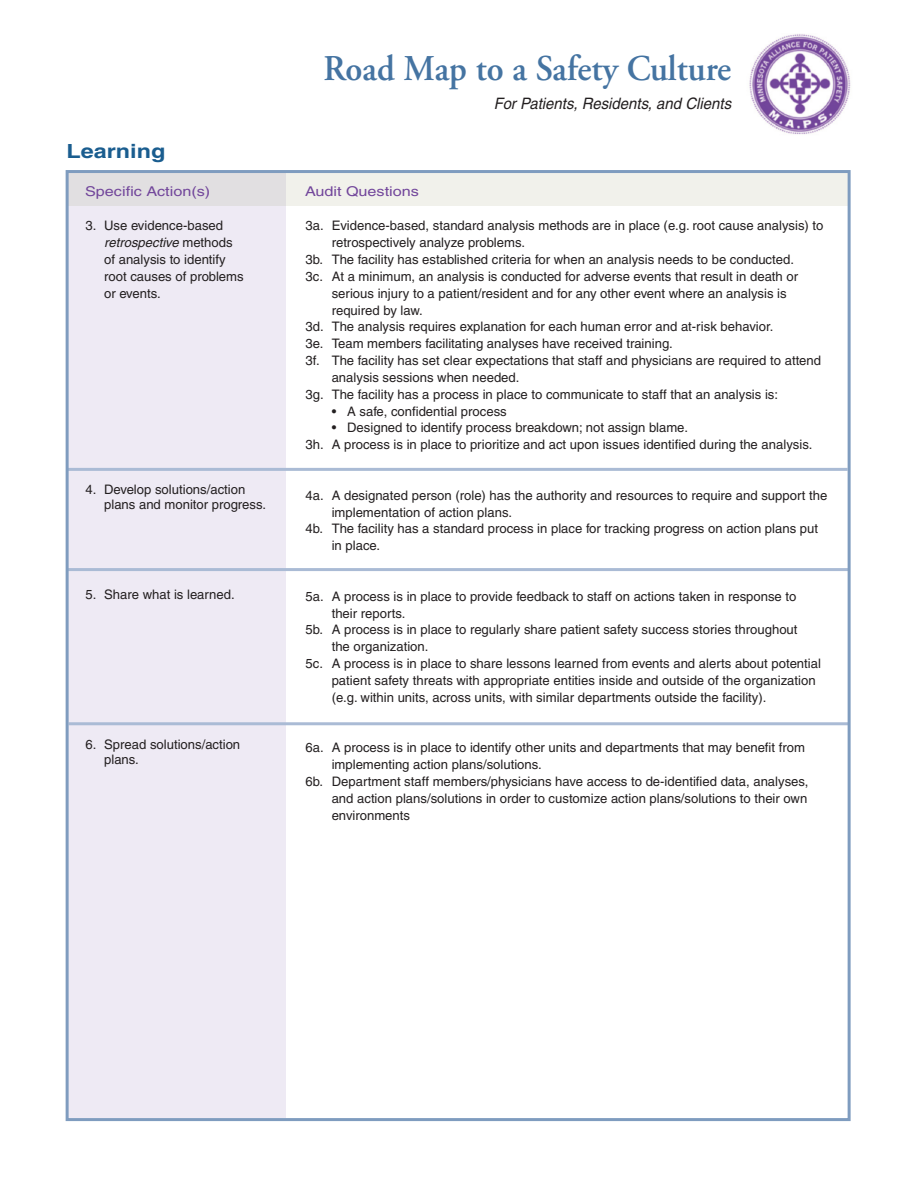
<style>
.page{position:relative;width:918px;height:1188px;background:#fff}
.page>*{position:absolute;margin:0;border:0;box-sizing:border-box;transform-origin:0 0}
.t1{font:600 36.15px "Adobe Garamond";color:#4574a2;scale:.95 1}
.t2{font:700 19.5px "Helvetica";color:#1a5d8f;scale:1.2 1}
.t3{font:italic 15.75px "Helvetica";color:#231f20;scale:.95 1}
.t4{font:13.5px "Helvetica";color:#72469b;scale:1.2 1}
._2012_indent_copy{font:13.05px/16.8px "Helvetica";color:#231f20}
.new_indent{font:13.05px/16.8px "Helvetica";color:#231f20}
.s1{font-style:italic}
</style>
<div class="page">
<div style="left:68px;top:172px;width:217px;height:946px;background:#eeeaf4"></div>
<div style="left:67px;top:173px;width:781px;height:32px;background:linear-gradient(to right,#e3e1e2,#f6f7ee)"></div>
<img style="left:749px;top:34px;width:102px;height:100px">
<hr style="left:67px;top:468px;width:781px;height:3px;background:#aabbd5">
<hr style="left:68px;top:568px;width:780px;height:3px;background:#aabbd5">
<hr style="left:69px;top:722px;width:780px;height:3px;background:#aabbd5">
<p class="t2" style="left:67px;top:140px;width:84px">Learning</p>
<p class="t1" style="left:323px;top:49px;width:431px">Road Map to a Safety Culture</p>
<p class="t3" style="left:494px;top:94px;width:251px">For Patients, Residents, and Clients</p>
<p class="t4" style="left:85px;top:184px;width:106px">Specific Action(s)</p>
<p class="t4" style="left:305px;top:184px;width:96px">Audit Questions</p>
<p class="new_indent" style="left:104px;top:217px;width:141px;text-indent:-19px">3. Use evidence-based <span class="s1">retrospective</span> methods of analysis to identify root causes of problems or events.</p>
<p class="new_indent" style="left:104px;top:482px;width:163px;line-height:15px;text-indent:-19px">4. Develop solutions/action plans and monitor progress.</p>
<p class="new_indent" style="left:85px;top:586px;width:151px">5. Share what is learned.</p>
<p class="new_indent" style="left:104px;top:737px;width:138px;line-height:15px;text-indent:-19px">6. Spread solutions/action plans.</p>
<p class="_2012_indent_copy" style="left:332px;top:217px;width:493px;text-indent:-26px">3a. Evidence-based, standard analysis methods are in place (e.g. root cause analysis) to retrospectively analyze problems.</p>
<p class="_2012_indent_copy" style="left:306px;top:251px;width:490px">3b. The facility has established criteria for when an analysis needs to be conducted.</p>
<p class="_2012_indent_copy" style="left:332px;top:268px;width:468px;text-indent:-26px">3c. At a minimum, an analysis is conducted for adverse events that result in death or serious injury to a patient/resident and for any other event where an analysis is required by law.</p>
<p class="_2012_indent_copy" style="left:306px;top:318px;width:469px">3d. The analysis requires explanation for each human error and at-risk behavior.</p>
<p class="_2012_indent_copy" style="left:306px;top:335px;width:369px">3e. Team members facilitating analyses have received training.</p>
<p class="_2012_indent_copy" style="left:332px;top:352px;width:491px;text-indent:-26px">3f. The facility has set clear expectations that staff and physicians are required to attend analysis sessions when needed.</p>
<p class="_2012_indent_copy" style="left:306px;top:386px;width:474px">3g. The facility has a process in place to communicate to staff that an analysis is:</p>
<p class="_2012_indent_copy" style="left:332px;top:403px;width:177px">• A safe, confidential process</p>
<p class="_2012_indent_copy" style="left:332px;top:419px;width:358px">• Designed to identify process breakdown; not assign blame.</p>
<p class="_2012_indent_copy" style="left:306px;top:436px;width:508px">3h. A process is in place to prioritize and act upon issues identified during the analysis.</p>
<p class="_2012_indent_copy" style="left:332px;top:487px;width:497px;text-indent:-26px">4a. A designated person (role) has the authority and resources to require and support the implementation of action plans.</p>
<p class="_2012_indent_copy" style="left:332px;top:520px;width:488px;text-indent:-26px">4b. The facility has a standard process in place for tracking progress on action plans put in place.</p>
<p class="_2012_indent_copy" style="left:332px;top:588px;width:466px;text-indent:-26px">5a. A process is in place to provide feedback to staff on actions taken in response to their reports.</p>
<p class="_2012_indent_copy" style="left:332px;top:621px;width:467px;text-indent:-26px">5b. A process is in place to regularly share patient safety success stories throughout the organization.</p>
<p class="_2012_indent_copy" style="left:332px;top:655px;width:491px;text-indent:-26px">5c. A process is in place to share lessons learned from events and alerts about potential patient safety threats with appropriate entities inside and outside of the organization (e.g. within units, across units, with similar departments outside the facility).</p>
<p class="_2012_indent_copy" style="left:332px;top:739px;width:475px;text-indent:-26px">6a. A process is in place to identify other units and departments that may benefit from implementing action plans/solutions.</p>
<p class="_2012_indent_copy" style="left:332px;top:773px;width:478px;text-align:justify;text-indent:-26px">6b. Department staff members/physicians have access to de-identified data, analyses, and action plans/solutions in order to customize action plans/solutions to their own environments</p>
</div>
